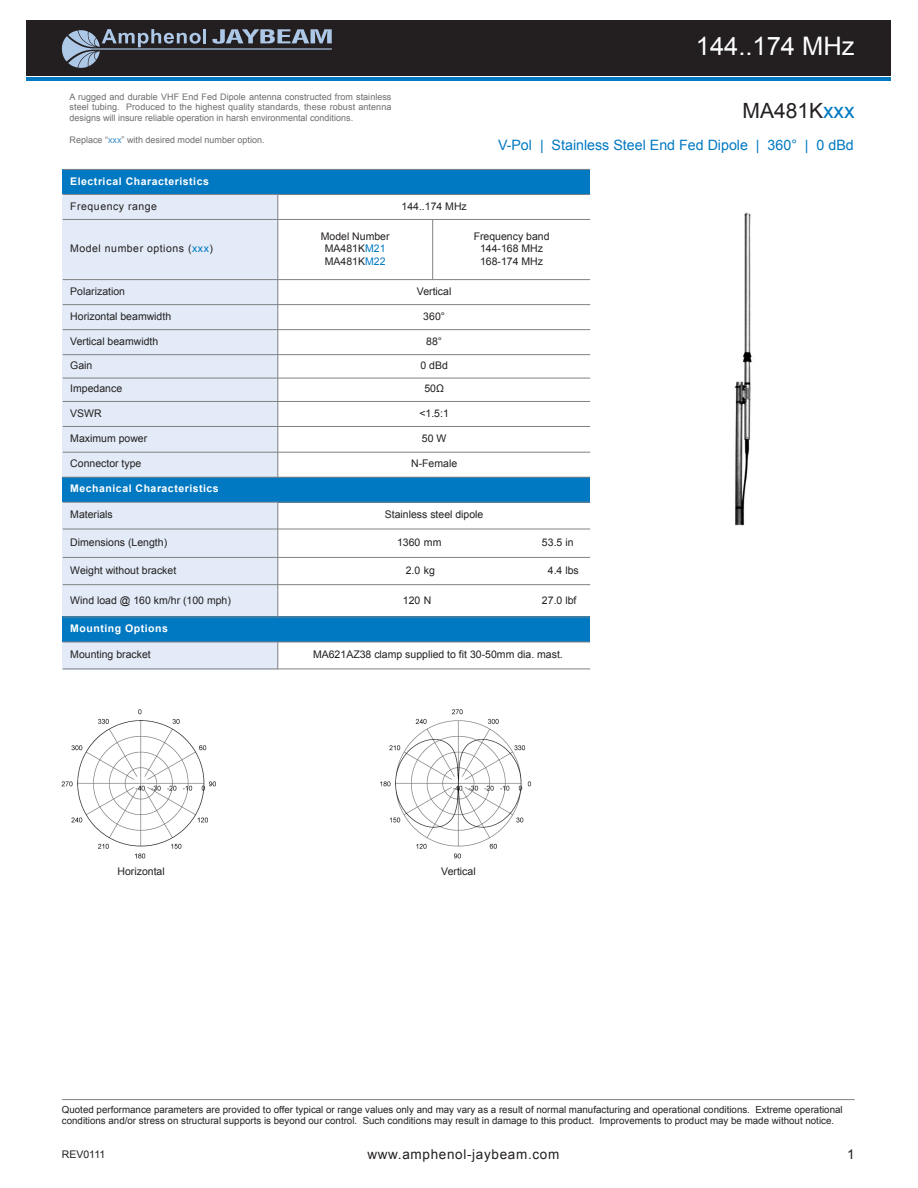
<style>
.page{position:relative;width:918px;height:1188px;background:#fff}
.page>*{position:absolute;margin:0;border:0;box-sizing:border-box;transform-origin:0 0}
.t1{font:25.5px "Arial";color:#fff}
.t2{font:21px "Arial";color:#231f20}
.t3{font:14.25px "Arial";color:#0079c2}
.t4{font:13.5px "Arial";letter-spacing:.05em;color:#231f20}
.t5{font:10.5px/12.6px "Arial";color:#231f20;text-align:center}
.t6{font:700 10.5px "Arial";letter-spacing:.05em;color:#fff}
.t7{font:10.5px "Arial";letter-spacing:.05em;color:#231f20}
.t8{font:9.75px/11.7px "Arial";color:#231f20}
.t9{font:9px/10.8px "Arial";color:#6c6d70;text-align:justify}
.s1{color:#4393cf}
.s2{color:#0079c2}
</style>
<div class="page">
<div style="left:27px;top:20px;width:864px;height:56px;background:#231f20"></div>
<svg style="left:62px;top:29px;width:270px;height:39px"></svg>
<div style="left:63px;top:169px;width:527px;height:25px;background:#0079c2"></div>
<div style="left:63px;top:194px;width:215px;height:25px;background:#e2ebf7"></div>
<div style="left:63px;top:219px;width:215px;height:61px;background:#e2ebf7"></div>
<div style="left:63px;top:280px;width:215px;height:25px;background:#e2ebf7"></div>
<div style="left:63px;top:305px;width:215px;height:25px;background:#e2ebf7"></div>
<div style="left:63px;top:330px;width:215px;height:25px;background:#e2ebf7"></div>
<div style="left:63px;top:355px;width:215px;height:23px;background:#e2ebf7"></div>
<div style="left:63px;top:378px;width:215px;height:23px;background:#e2ebf7"></div>
<div style="left:63px;top:401px;width:215px;height:25px;background:#e2ebf7"></div>
<div style="left:63px;top:426px;width:215px;height:26px;background:#e2ebf7"></div>
<div style="left:63px;top:452px;width:215px;height:25px;background:#e2ebf7"></div>
<div style="left:63px;top:477px;width:527px;height:25px;background:#0079c2"></div>
<div style="left:63px;top:502px;width:215px;height:27px;background:#e2ebf7"></div>
<div style="left:63px;top:529px;width:215px;height:28px;background:#e2ebf7"></div>
<div style="left:63px;top:557px;width:215px;height:28px;background:#e2ebf7"></div>
<div style="left:63px;top:585px;width:215px;height:32px;background:#e2ebf7"></div>
<div style="left:63px;top:617px;width:527px;height:25px;background:#0079c2"></div>
<div style="left:63px;top:642px;width:215px;height:27px;background:#e2ebf7"></div>
<hr style="left:277px;top:194px;width:1px;height:284px;background:#808285">
<hr style="left:277px;top:502px;width:1px;height:115px;background:#808285">
<svg style="left:277px;top:643px;width:1px;height:26px"></svg>
<hr style="left:432px;top:219px;width:1px;height:61px;background:#808285">
<hr style="left:63px;top:169px;width:527px;height:1px;background:#808285">
<hr style="left:63px;top:194px;width:527px;height:1px;background:#808285">
<hr style="left:63px;top:219px;width:527px;height:1px;background:#808285">
<hr style="left:63px;top:279px;width:527px;height:1px;background:#808285">
<hr style="left:63px;top:304px;width:527px;height:1px;background:#808285">
<hr style="left:63px;top:329px;width:527px;height:1px;background:#808285">
<hr style="left:63px;top:354px;width:527px;height:1px;background:#808285">
<hr style="left:63px;top:378px;width:527px;height:1px;background:#808285">
<hr style="left:63px;top:401px;width:527px;height:1px;background:#808285">
<hr style="left:63px;top:426px;width:527px;height:1px;background:#808285">
<hr style="left:63px;top:452px;width:527px;height:1px;background:#808285">
<hr style="left:63px;top:477px;width:527px;height:1px;background:#808285">
<hr style="left:63px;top:502px;width:527px;height:1px;background:#808285">
<hr style="left:63px;top:529px;width:527px;height:1px;background:#808285">
<hr style="left:63px;top:557px;width:527px;height:1px;background:#808285">
<hr style="left:63px;top:584px;width:527px;height:1px;background:#808285">
<hr style="left:63px;top:617px;width:527px;height:1px;background:#808285">
<hr style="left:63px;top:642px;width:527px;height:1px;background:#808285">
<hr style="left:63px;top:669px;width:527px;height:1px;background:#808285">
<img style="left:62px;top:709px;width:154px;height:150px">
<img style="left:380px;top:709px;width:152px;height:150px">
<img style="left:734px;top:212px;width:18px;height:313px">
<hr style="left:62px;top:1099px;width:793px;height:1px;background:#808285">
<hr style="left:27px;top:77px;width:864px;height:4px;background:#0079c2">
<p class="t9" style="left:70px;top:91px;width:323px">A rugged and durable VHF End Fed Dipole antenna constructed from stainless steel tubing. Produced to the highest quality standards, these robust antenna designs will insure reliable operation in harsh environmental conditions.</p>
<p class="t9" style="left:70px;top:134px;width:197px">Replace “<span class="s1">xxx</span>” with desired model number option.</p>
<h1 class="t1" style="left:696px;top:32px;width:160px">144..174 MHz</h1>
<h2 class="t2" style="left:743px;top:99px;width:114px">MA481K<span class="s2">xxx</span></h2>
<h3 class="t3" style="left:498px;top:137px;width:357px">V-Pol | Stainless Steel End Fed Dipole | 360° | 0 dBd</h3>
<p class="t6" style="left:70px;top:175px;width:140px">Electrical Characteristics</p>
<p class="t7" style="left:70px;top:200px;width:88px">Frequency range</p>
<p class="t5" style="left:401px;top:200px;width:67px">144..174 MHz</p>
<p class="t7" style="left:70px;top:243px;width:144px">Model number options (<span class="s2">xxx</span>)</p>
<p class="t5" style="left:321px;top:230px;width:70px">Model Number<br>MA481K<span class="s2">M21<br></span>MA481K<span class="s2">M22</span></p>
<p class="t5" style="left:474px;top:230px;width:77px">Frequency band<br>144-168 MHz<br>168-174 MHz</p>
<p class="t5" style="left:70px;top:285px;width:56px">Polarization</p>
<p class="t5" style="left:417px;top:285px;width:36px">Vertical</p>
<p class="t5" style="left:70px;top:310px;width:102px">Horizontal beamwidth</p>
<p class="t5" style="left:423px;top:310px;width:23px">360°</p>
<p class="t5" style="left:70px;top:335px;width:90px">Vertical beamwidth</p>
<p class="t5" style="left:426px;top:335px;width:17px">88°</p>
<p class="t5" style="left:70px;top:359px;width:24px">Gain</p>
<p class="t5" style="left:420px;top:359px;width:29px">0 dBd</p>
<p class="t5" style="left:70px;top:383px;width:53px">Impedance</p>
<p class="t5" style="left:424px;top:383px;width:21px">50Ω</p>
<p class="t5" style="left:70px;top:407px;width:33px">VSWR</p>
<p class="t5" style="left:419px;top:407px;width:31px">&lt;1.5:1</p>
<p class="t5" style="left:70px;top:432px;width:79px">Maximum power</p>
<p class="t5" style="left:422px;top:432px;width:26px">50 W</p>
<p class="t5" style="left:70px;top:457px;width:73px">Connector type</p>
<p class="t5" style="left:411px;top:457px;width:48px">N-Female</p>
<p class="t6" style="left:70px;top:483px;width:150px">Mechanical Characteristics</p>
<p class="t5" style="left:70px;top:508px;width:44px">Materials</p>
<p class="t5" style="left:385px;top:508px;width:100px">Stainless steel dipole</p>
<p class="t5" style="left:70px;top:536px;width:98px">Dimensions (Length)</p>
<p class="t5" style="left:397px;top:536px;width:46px">1360 mm</p>
<p class="t5" style="left:542px;top:536px;width:33px">53.5 in</p>
<p class="t5" style="left:70px;top:564px;width:108px">Weight without bracket</p>
<p class="t5" style="left:406px;top:564px;width:31px">2.0 kg</p>
<p class="t5" style="left:548px;top:564px;width:33px">4.4 lbs</p>
<p class="t5" style="left:70px;top:594px;width:162px">Wind load @ 160 km/hr (100 mph)</p>
<p class="t5" style="left:403px;top:594px;width:30px">120 N</p>
<p class="t5" style="left:542px;top:594px;width:36px">27.0 lbf</p>
<p class="t6" style="left:70px;top:623px;width:99px">Mounting Options</p>
<p class="t5" style="left:70px;top:648px;width:82px">Mounting bracket</p>
<p class="t5" style="left:313px;top:648px;width:251px">MA621AZ38 clamp supplied to fit 30-50mm dia. mast.</p>
<p class="t5" style="left:118px;top:865px;width:49px">Horizontal</p>
<p class="t5" style="left:441px;top:865px;width:36px">Vertical</p>
<p class="t8" style="left:62px;top:1103px;width:782px">Quoted performance parameters are provided to offer typical or range values only and may vary as a result of normal manufacturing and operational conditions. Extreme operational conditions and/or stress on structural supports is beyond our control. Such conditions may result in damage to this product. Improvements to product may be made without notice.</p>
<p class="t5" style="left:62px;top:1148px;width:45px">REV0111</p>
<p class="t4" style="left:367px;top:1146px;width:193px">www.amphenol-jaybeam.com</p>
<p class="t4" style="left:847px;top:1146px;width:9px">1</p>
</div>
